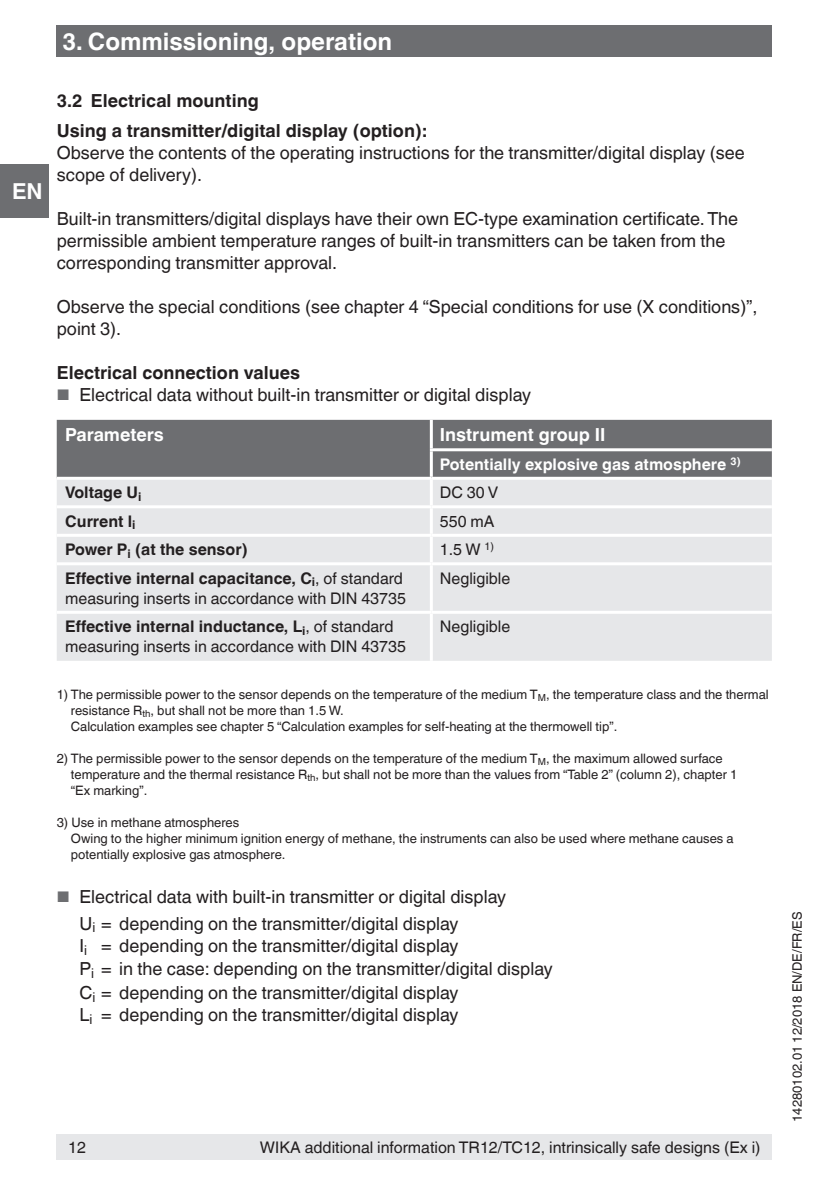
<style>
.page{position:relative;width:840px;height:1191px;background:#fff}
.page>*{position:absolute;margin:0;border:0;box-sizing:border-box;transform-origin:0 0}
.t1{font:700 24px "Helvetica World";color:#fff}
.t2{font:700 22px "Helvetica World";color:#fff}
.t3{font:18px/22px "Helvetica World";color:#231f20}
.t4{font:700 18px/30px "Helvetica World";color:#231f20}
.t5{font:700 18px "Helvetica World";color:#fff}
.t6{font:16px/20px "Helvetica World";color:#231f20}
.t7{font:700 16px "Helvetica World";color:#231f20}
.t8{font:700 16px "Helvetica World";color:#fff}
.t9{font:13px/16px "Helvetica World";color:#231f20}
.s1{font-size:15.4px;color:#6d6e71}
.s2{font-weight:700}
</style>
<div class="page">
<div style="left:0;top:164px;width:48px;height:54px;background:#6d6e71"></div>
<div style="left:57px;top:26px;width:714px;height:31px;background:#6d6e71"></div>
<div style="left:57px;top:1134px;width:714px;height:25px;background:#e6e7e9"></div>
<div style="left:57px;top:420px;width:714px;height:57px;background:#6d6e71"></div>
<div style="left:57px;top:480px;width:714px;height:181px;background:#e6e7e9"></div>
<hr style="left:429px;top:420px;width:3px;height:28px;background:#fff">
<hr style="left:429px;top:448px;width:342px;height:3px;background:#fff">
<hr style="left:429px;top:451px;width:3px;height:26px;background:#fff">
<hr style="left:429px;top:480px;width:3px;height:25px;background:#fff">
<hr style="left:57px;top:505px;width:374px;height:3px;background:#fff">
<hr style="left:431px;top:505px;width:340px;height:3px;background:#fff">
<hr style="left:429px;top:508px;width:3px;height:26px;background:#fff">
<hr style="left:57px;top:534px;width:374px;height:3px;background:#fff">
<hr style="left:431px;top:534px;width:340px;height:3px;background:#fff">
<hr style="left:429px;top:537px;width:3px;height:25px;background:#fff">
<hr style="left:57px;top:562px;width:374px;height:3px;background:#fff">
<hr style="left:431px;top:562px;width:340px;height:3px;background:#fff">
<hr style="left:429px;top:565px;width:3px;height:46px;background:#fff">
<hr style="left:57px;top:611px;width:374px;height:3px;background:#fff">
<hr style="left:431px;top:611px;width:340px;height:3px;background:#fff">
<hr style="left:429px;top:614px;width:3px;height:47px;background:#fff">
<p class="t2" style="left:12px;top:179px;width:32px">EN</p>
<h1 class="t1" style="left:62px;top:32px;width:331px">3. Commissioning, operation</h1>
<p class="t4" style="left:57px;top:87px;width:371px">3.2 Electrical mounting<br>Using a transmitter/digital display (option):</p>
<p class="t3" style="left:57px;top:144px;width:689px">Observe the contents of the operating instructions for the transmitter/digital display (see scope of delivery).</p>
<p class="t3" style="left:57px;top:210px;width:682px">Built-in transmitters/digital displays have their own EC-type examination certificate. The permissible ambient temperature ranges of built-in transmitters can be taken from the corresponding transmitter approval.</p>
<p class="t3" style="left:57px;top:298px;width:701px">Observe the special conditions (see chapter 4 “Special conditions for use (X conditions)”, point 3).</p>
<p class="t4" style="left:57px;top:359px;width:245px">Electrical connection values</p>
<p class="t3" style="left:57px;top:386px;width:475px"><span class="s1">■</span> Electrical data without built-in transmitter or digital display</p>
<p class="t5" style="left:65px;top:428px;width:100px">Parameters</p>
<p class="t5" style="left:439px;top:428px;width:167px">Instrument group II</p>
<p class="t8" style="left:439px;top:458px;width:302px">Potentially explosive gas atmosphere <sup>3)</sup></p>
<p class="t7" style="left:65px;top:486px;width:78px">Voltage U<sub>i</sub></p>
<p class="t6" style="left:439px;top:484px;width:60px">DC 30 V</p>
<p class="t7" style="left:65px;top:515px;width:72px">Current l<sub>i</sub></p>
<p class="t6" style="left:439px;top:513px;width:56px">550 mA</p>
<p class="t7" style="left:65px;top:543px;width:184px">Power P<sub>i</sub> (at the sensor)</p>
<p class="t6" style="left:439px;top:541px;width:56px">1.5 W <sup>1)</sup></p>
<p class="t6" style="left:65px;top:569px;width:342px"><span class="s2">Effective internal capacitance, C</span><sub>i</sub>, of standard measuring inserts in accordance with DIN 43735</p>
<p class="t6" style="left:439px;top:569px;width:72px">Negligible</p>
<p class="t6" style="left:65px;top:618px;width:342px"><span class="s2">Effective internal inductance, L</span><sub>i</sub>, of standard measuring inserts in accordance with DIN 43735</p>
<p class="t6" style="left:439px;top:618px;width:72px">Negligible</p>
<p class="t9" style="left:71px;top:687px;width:699px;text-indent:-14px">1) The permissible power to the sensor depends on the temperature of the medium T<sub>M</sub>, the temperature class and the thermal resistance R<sub>th</sub>, but shall not be more than 1.5 W.<br>Calculation examples see chapter 5 “Calculation examples for self-heating at the thermowell tip”.</p>
<p class="t9" style="left:71px;top:751px;width:667px;text-indent:-14px">2) The permissible power to the sensor depends on the temperature of the medium T<sub>M</sub>, the maximum allowed surface temperature and the thermal resistance R<sub>th</sub>, but shall not be more than the values from “Table 2” (column 2), chapter 1 “Ex marking”.</p>
<p class="t9" style="left:71px;top:815px;width:664px;text-indent:-14px">3) Use in methane atmospheres<br>Owing to the higher minimum ignition energy of methane, the instruments can also be used where methane causes a potentially explosive gas atmosphere.</p>
<p class="t3" style="left:79px;top:885px;width:428px;line-height:26.6px;text-indent:-23px"><span class="s1">■</span> Electrical data with built-in transmitter or digital display<br>U<sub>i</sub> = depending on the transmitter/digital display</p>
<p class="t3" style="left:79px;top:936px;width:474px;line-height:23.2px">I<sub>i</sub> = depending on the transmitter/digital display<br>P<sub>i</sub> = in the case: depending on the transmitter/digital display C<sub>i</sub> = depending on the transmitter/digital display<br>L<sub>i</sub> = depending on the transmitter/digital display</p>
<p class="t6" style="left:68px;top:1138px;width:19px">12</p>
<p class="t6" style="left:260px;top:1138px;width:501px">WIKA additional information TR12/TC12, intrinsically safe designs (Ex i)</p>
<p class="t9" style="left:790px;top:1121px;width:211px;rotate:-90deg">14280102.01 12/2018 EN/DE/FR/ES</p>
</div>
